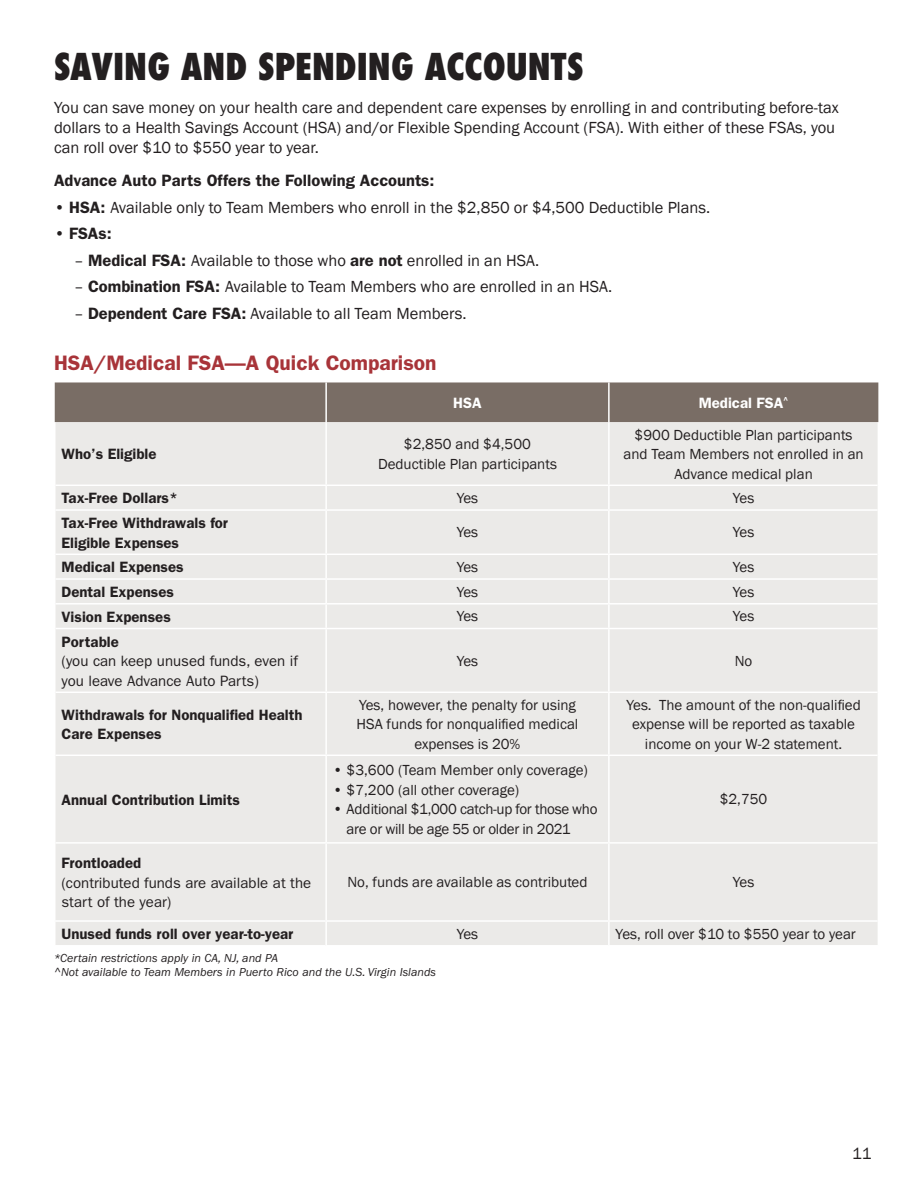
<style>
.page{position:relative;width:918px;height:1188px;background:#fff}
.page>*{position:absolute;margin:0;border:0;box-sizing:border-box;transform-origin:0 0}
._3{font:800 condensed 36px "Futura";color:#231f20}
.t1{font:600 21px "Franklin Gothic";color:#a83439}
.List_Paragraph{font:16.5px/19.8px "Franklin Gothic";color:#231f20}
.t2{font:600 16.5px "Franklin Gothic";color:#231f20}
.List_Paragraph-2{font:15px/19.5px "Franklin Gothic";color:#231f20;text-align:center}
.t3{font:600 15px/19.5px "Franklin Gothic";color:#231f20}
.t4{font:15px/19.5px "ITC Franklin Gothic Std";color:#231f20}
.List_Paragraph-3{font:15px/19.5px "Franklin Gothic";letter-spacing:-.02em;color:#231f20}
.t5{font:600 15px "Franklin Gothic";color:#fff}
.FootNote{font:italic 12px/14.4px "ITC Franklin Gothic Std";color:#231f20}
.s1{font-weight:600}
.s2{font-weight:400}
.s3{font-family:"Franklin Gothic";font-weight:600}
</style>
<div class="page">
<div style="left:55px;top:382px;width:823px;height:40px;background:#796d65"></div>
<div style="left:56px;top:422px;width:822px;height:523px;background:#ebeae8"></div>
<hr style="left:54px;top:920px;width:271px;height:2px;background:#fff">
<hr style="left:325px;top:422px;width:2px;height:63px;background:#fff">
<hr style="left:608px;top:422px;width:2px;height:63px;background:#fff">
<hr style="left:56px;top:485px;width:270px;height:1px;background:#fff">
<hr style="left:326px;top:485px;width:283px;height:1px;background:#fff">
<hr style="left:325px;top:486px;width:2px;height:23px;background:#fff">
<hr style="left:609px;top:485px;width:269px;height:1px;background:#fff">
<hr style="left:608px;top:486px;width:2px;height:23px;background:#fff">
<hr style="left:56px;top:509px;width:270px;height:2px;background:#fff">
<hr style="left:326px;top:509px;width:283px;height:2px;background:#fff">
<hr style="left:325px;top:511px;width:2px;height:43px;background:#fff">
<hr style="left:609px;top:509px;width:269px;height:2px;background:#fff">
<hr style="left:608px;top:511px;width:2px;height:43px;background:#fff">
<hr style="left:56px;top:554px;width:270px;height:1px;background:#fff">
<hr style="left:326px;top:554px;width:283px;height:1px;background:#fff">
<hr style="left:325px;top:555px;width:2px;height:23px;background:#fff">
<hr style="left:609px;top:554px;width:269px;height:1px;background:#fff">
<hr style="left:608px;top:555px;width:2px;height:23px;background:#fff">
<hr style="left:56px;top:578px;width:270px;height:2px;background:#fff">
<hr style="left:326px;top:578px;width:283px;height:2px;background:#fff">
<hr style="left:325px;top:580px;width:2px;height:23px;background:#fff">
<hr style="left:609px;top:578px;width:269px;height:2px;background:#fff">
<hr style="left:608px;top:580px;width:2px;height:23px;background:#fff">
<hr style="left:56px;top:603px;width:270px;height:2px;background:#fff">
<hr style="left:326px;top:603px;width:283px;height:2px;background:#fff">
<hr style="left:325px;top:605px;width:2px;height:23px;background:#fff">
<hr style="left:609px;top:603px;width:269px;height:2px;background:#fff">
<hr style="left:608px;top:605px;width:2px;height:23px;background:#fff">
<hr style="left:56px;top:628px;width:270px;height:1px;background:#fff">
<hr style="left:326px;top:628px;width:283px;height:1px;background:#fff">
<hr style="left:325px;top:629px;width:2px;height:63px;background:#fff">
<hr style="left:609px;top:628px;width:269px;height:1px;background:#fff">
<hr style="left:608px;top:629px;width:2px;height:63px;background:#fff">
<hr style="left:56px;top:692px;width:270px;height:1px;background:#fff">
<hr style="left:326px;top:692px;width:283px;height:1px;background:#fff">
<hr style="left:325px;top:693px;width:2px;height:62px;background:#fff">
<hr style="left:609px;top:692px;width:269px;height:1px;background:#fff">
<hr style="left:608px;top:693px;width:2px;height:62px;background:#fff">
<hr style="left:56px;top:755px;width:270px;height:1px;background:#fff">
<hr style="left:326px;top:755px;width:283px;height:1px;background:#fff">
<hr style="left:325px;top:756px;width:2px;height:86px;background:#fff">
<hr style="left:609px;top:755px;width:269px;height:1px;background:#fff">
<hr style="left:608px;top:756px;width:2px;height:86px;background:#fff">
<hr style="left:56px;top:842px;width:270px;height:2px;background:#fff">
<hr style="left:326px;top:842px;width:283px;height:2px;background:#fff">
<hr style="left:325px;top:844px;width:2px;height:76px;background:#fff">
<hr style="left:609px;top:842px;width:269px;height:2px;background:#fff">
<hr style="left:608px;top:844px;width:2px;height:76px;background:#fff">
<hr style="left:325px;top:920px;width:284px;height:2px;background:#fff">
<hr style="left:325px;top:922px;width:2px;height:23px;background:#fff">
<hr style="left:609px;top:920px;width:269px;height:2px;background:#fff">
<hr style="left:608px;top:922px;width:2px;height:23px;background:#fff">
<hr style="left:325px;top:382px;width:2px;height:40px;background:#fff">
<hr style="left:608px;top:382px;width:2px;height:40px;background:#fff">
<p class="_3" style="left:54px;top:42px;width:531px">SAVING AND SPENDING ACCOUNTS</p>
<p class="List_Paragraph" style="left:54px;top:98px;width:786px">You can save money on your health care and dependent care expenses by enrolling in and contributing before-tax dollars to a Health Savings Account (HSA) and/or Flexible Spending Account (FSA). With either of these FSAs, you can roll over $10 to $550 year to year.</p>
<p class="t2" style="left:54px;top:171px;width:382px">Advance Auto Parts Offers the Following Accounts:</p>
<p class="List_Paragraph" style="left:54px;top:197px;width:658px">• <span class="s1">HSA:</span> Available only to Team Members who enroll in the $2,850 or $4,500 Deductible Plans.</p>
<p class="t2" style="left:54px;top:224px;width:59px"><span class="s2">•</span> FSAs:</p>
<p class="List_Paragraph" style="left:74px;top:251px;width:467px">– <span class="s1">Medical FSA:</span> Available to those who <span class="s1">are not</span> enrolled in an HSA.</p>
<p class="List_Paragraph" style="left:74px;top:277px;width:540px">– <span class="s1">Combination FSA:</span> Available to Team Members who are enrolled in an HSA.</p>
<p class="List_Paragraph" style="left:74px;top:304px;width:394px">– <span class="s1">Dependent Care FSA:</span> Available to all Team Members.</p>
<p class="t1" style="left:54px;top:350px;width:384px">HSA/Medical FSA—A Quick Comparison</p>
<p class="t5" style="left:453px;top:394px;width:30px">HSA</p>
<p class="t5" style="left:699px;top:394px;width:91px">Medical FSA<sup>^</sup></p>
<p class="t3" style="left:62px;top:445px;width:97px">Who’s Eligible</p>
<p class="List_Paragraph-2" style="left:378px;top:435px;width:180px">$2,850 and $4,500<br>Deductible Plan participants</p>
<p class="List_Paragraph-2" style="left:624px;top:425px;width:242px">$900 Deductible Plan participants and Team Members not enrolled in an<br>Advance medical plan</p>
<p class="t3" style="left:62px;top:488px;width:118px">Tax-Free Dollars*</p>
<p class="List_Paragraph-2" style="left:457px;top:488px;width:23px">Yes</p>
<p class="List_Paragraph-2" style="left:733px;top:488px;width:23px">Yes</p>
<p class="t3" style="left:62px;top:513px;width:168px">Tax-Free Withdrawals for<br>Eligible Expenses</p>
<p class="List_Paragraph-2" style="left:457px;top:523px;width:23px">Yes</p>
<p class="List_Paragraph-2" style="left:733px;top:523px;width:23px">Yes</p>
<p class="t3" style="left:62px;top:557px;width:124px">Medical Expenses</p>
<p class="List_Paragraph-2" style="left:457px;top:557px;width:23px">Yes</p>
<p class="List_Paragraph-2" style="left:733px;top:557px;width:23px">Yes</p>
<p class="t3" style="left:62px;top:582px;width:114px">Dental Expenses</p>
<p class="List_Paragraph-2" style="left:457px;top:582px;width:23px">Yes</p>
<p class="List_Paragraph-2" style="left:733px;top:582px;width:23px">Yes</p>
<p class="t3" style="left:62px;top:607px;width:111px">Vision Expenses</p>
<p class="List_Paragraph-2" style="left:457px;top:607px;width:23px">Yes</p>
<p class="List_Paragraph-2" style="left:733px;top:607px;width:23px">Yes</p>
<p class="t4" style="left:62px;top:632px;width:238px"><span class="s3">Portable<br></span>(you can keep unused funds, even if you leave Advance Auto Parts)</p>
<p class="List_Paragraph-2" style="left:457px;top:651px;width:23px">Yes</p>
<p class="List_Paragraph-2" style="left:735px;top:651px;width:19px">No</p>
<p class="t3" style="left:62px;top:705px;width:243px">Withdrawals for Nonqualified Health<br>Care Expenses</p>
<p class="List_Paragraph-2" style="left:357px;top:695px;width:223px">Yes, however, the penalty for using<br>HSA funds for nonqualified medical expenses is 20%</p>
<p class="List_Paragraph-2" style="left:626px;top:695px;width:236px">Yes. The amount of the non-qualified expense will be reported as taxable income on your W-2 statement.</p>
<p class="t3" style="left:62px;top:790px;width:180px">Annual Contribution Limits</p>
<p class="t4" style="left:61px;top:853px;width:251px"><span class="s3">Frontloaded<br></span>(contributed funds are available at the start of the year)</p>
<p class="List_Paragraph-2" style="left:333px;top:761px;width:257px">• $3,600 (Team Member only coverage)</p>
<p class="List_Paragraph-2" style="left:333px;top:780px;width:188px">• $7,200 (all other coverage)</p>
<p class="List_Paragraph-3" style="left:347px;top:800px;width:252px;text-indent:-14px">• Additional $1,000 catch-up for those who are or will be age 55 or older in 2021</p>
<p class="List_Paragraph-2" style="left:720px;top:790px;width:49px">$2,750</p>
<p class="List_Paragraph-2" style="left:347px;top:873px;width:242px">No, funds are available as contributed</p>
<p class="List_Paragraph-2" style="left:733px;top:873px;width:23px">Yes</p>
<p class="t3" style="left:61px;top:924px;width:233px">Unused funds roll over year-to-year</p>
<p class="List_Paragraph-2" style="left:457px;top:924px;width:23px">Yes</p>
<p class="List_Paragraph-2" style="left:616px;top:924px;width:242px">Yes, roll over $10 to $550 year to year</p>
<p class="FootNote" style="left:54px;top:951px;width:384px">*Certain restrictions apply in CA, NJ, and PA<br>^Not available to Team Members in Puerto Rico and the U.S. Virgin Islands</p>
<p class="List_Paragraph" style="left:852px;top:1144px;width:21px">11</p>
</div>
